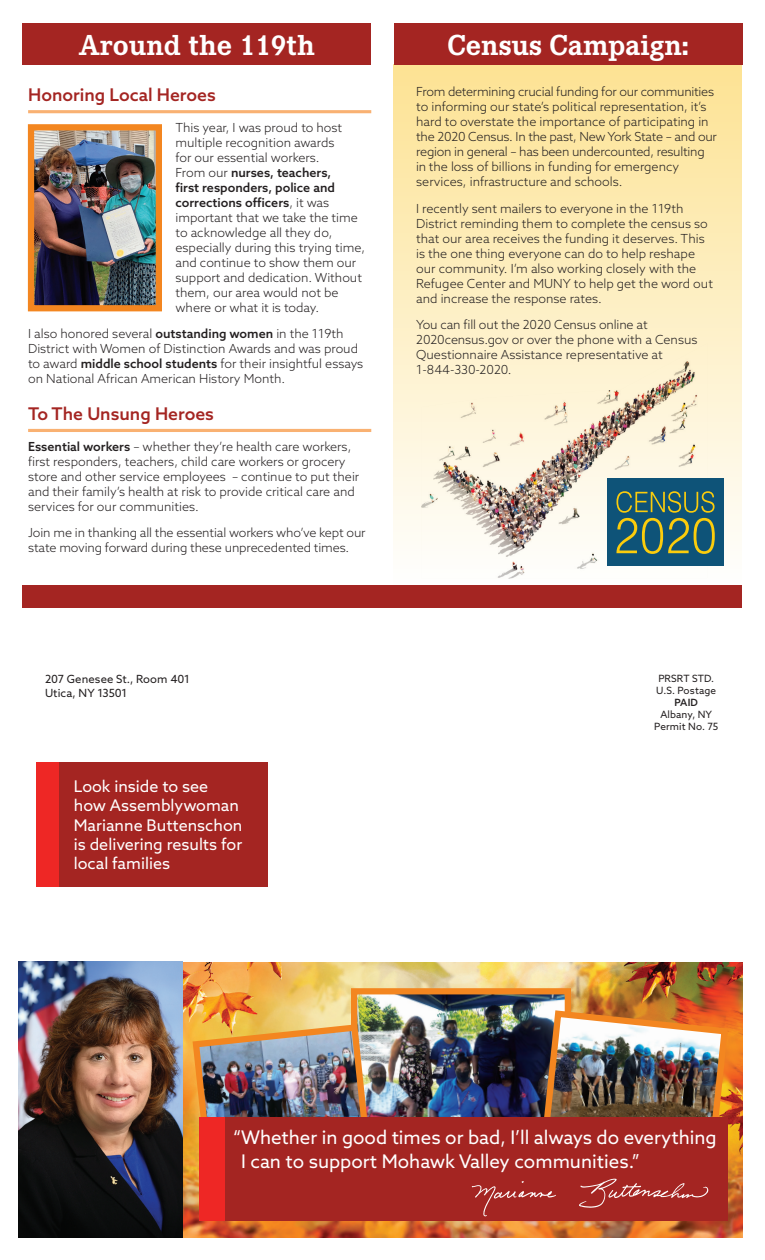
<style>
.page{position:relative;width:765px;height:1260px;background:#fff}
.page>*{position:absolute;margin:0;border:0;box-sizing:border-box;transform-origin:0 0}
.t1{font:700 30px "Corporate E";color:#fff}
.t2{font:18.75px/24px "Azo Sans";color:#fff}
.t3{font:500 17.5px "Azo Sans";color:#a42522}
.t4{font:16.12px/19.2px "Azo Sans";color:#fff}
.t5{font:300 12.5px/15px "Azo Sans";color:#231f20}
.t6{font:11.25px/13.5px "Azo Sans";letter-spacing:.005em;color:#231f20}
.t7{font:10px/12px "Azo Sans";letter-spacing:.01em;color:#231f20}
.t8{font:500 10px "Azo Sans";color:#231f20}
.s1{font-weight:500}
</style>
<div class="page">
<img style="left:179px;top:962px;width:563px;height:276px">
<img style="left:358px;top:995px;width:206px;height:123px">
<div style="left:351px;top:988px;width:220px;height:153px;border:6px solid #f38620"></div>
<img style="left:539px;top:1007px;width:192px;height:148px">
<div style="left:394px;top:65px;width:348px;height:520px;background:linear-gradient(to bottom,#fde293,#fefefd)"></div>
<img style="left:421px;top:343px;width:287px;height:236px">
<img style="left:18px;top:961px;width:165px;height:276px">
<div style="left:57px;top:762px;width:211px;height:125px;background:#a42522"></div>
<div style="left:22px;top:585px;width:720px;height:23px;background:#a42522"></div>
<div style="left:36px;top:762px;width:23px;height:125px;background:#ee2725"></div>
<hr style="left:28px;top:110px;width:343px;height:3px;background:#f9b172">
<hr style="left:28px;top:429px;width:343px;height:3px;background:#f9b172">
<div style="left:22px;top:24px;width:349px;height:41px;background:#a42522"></div>
<div style="left:394px;top:24px;width:349px;height:41px;background:#a42522"></div>
<div style="left:607px;top:479px;width:117px;height:87px;background:#0e5378"></div>
<svg style="left:616px;top:491px;width:99px;height:63px"></svg>
<img style="left:35px;top:131px;width:120px;height:173px">
<div style="left:28px;top:124px;width:134px;height:187px;border:6px solid #f38620"></div>
<img style="left:189px;top:1021px;width:183px;height:130px">
<div style="left:222px;top:1118px;width:506px;height:103px;background:#a42522"></div>
<div style="left:200px;top:1118px;width:25px;height:103px;background:#ee2725"></div>
<img style="left:471px;top:1178px;width:238px;height:39px">
<h1 class="t1" style="left:79px;top:26px;width:237px">Around the 119th</h1>
<h1 class="t1" style="left:447px;top:26px;width:243px">Census Campaign:</h1>
<p class="t5" style="left:416px;top:84px;width:302px">From determining crucial funding for our communities to informing our state’s political representation, it’s hard to overstate the importance of participating in the 2020 Census. In the past, New York State – and our region in general – has been undercounted, resulting in the loss of billions in funding for emergency services, infrastructure and schools.</p>
<p class="t5" style="left:416px;top:200px;width:298px">I recently sent mailers to everyone in the 119th District reminding them to complete the census so that our area receives the funding it deserves. This is the one thing everyone can do to help reshape our community. I’m also working closely with the Refugee Center and MUNY to help get the word out and increase the response rates.</p>
<p class="t5" style="left:416px;top:317px;width:283px">You can fill out the 2020 Census online at 2020census.gov or over the phone with a Census Questionnaire Assistance representative at 1-844-330-2020.</p>
<h3 class="t3" style="left:28px;top:83px;width:189px">Honoring Local Heroes</h3>
<p class="t5" style="left:175px;top:120px;width:191px">This year, I was proud to host multiple recognition awards<br>for our essential workers.<br>From our <span class="s1">nurses, teachers,<br>first responders, police and corrections officers</span>, it was important that we take the time to acknowledge all they do, especially during this trying time, and continue to show them our support and dedication. Without them, our area would not be where or what it is today.</p>
<p class="t5" style="left:28px;top:326px;width:337px">I also honored several <span class="s1">outstanding women</span> in the 119th District with Women of Distinction Awards and was proud to award <span class="s1">middle school students</span> for their insightful essays on National African American History Month.</p>
<h3 class="t3" style="left:28px;top:402px;width:187px">To The Unsung Heroes</h3>
<p class="t5" style="left:28px;top:439px;width:333px"><span class="s1">Essential workers</span> – whether they’re health care workers, first responders, teachers, child care workers or grocery store and other service employees – continue to put their and their family’s health at risk to provide critical care and services for our communities.</p>
<p class="t5" style="left:28px;top:525px;width:339px">Join me in thanking all the essential workers who’ve kept our state moving forward during these unprecedented times.</p>
<p class="t6" style="left:45px;top:672px;width:146px">207 Genesee St., Room 401<br>Utica, NY 13501</p>
<p class="t7" style="left:656px;top:673px;width:62px">PRSRT STD.<br>U.S. Postage</p>
<p class="t8" style="left:674px;top:696px;width:25px">PAID</p>
<p class="t7" style="left:654px;top:709px;width:66px;text-align:center">Albany, NY<br>Permit No. 75</p>
<p class="t4" style="left:74px;top:776px;width:170px">Look inside to see how Assemblywoman<br>Marianne Buttenschon is delivering results for local families</p>
<h2 class="t2" style="left:241px;top:1125px;width:477px;text-indent:-8px">“Whether in good times or bad, I’ll always do everything<br>I can to support Mohawk Valley communities.”</h2>
</div>
